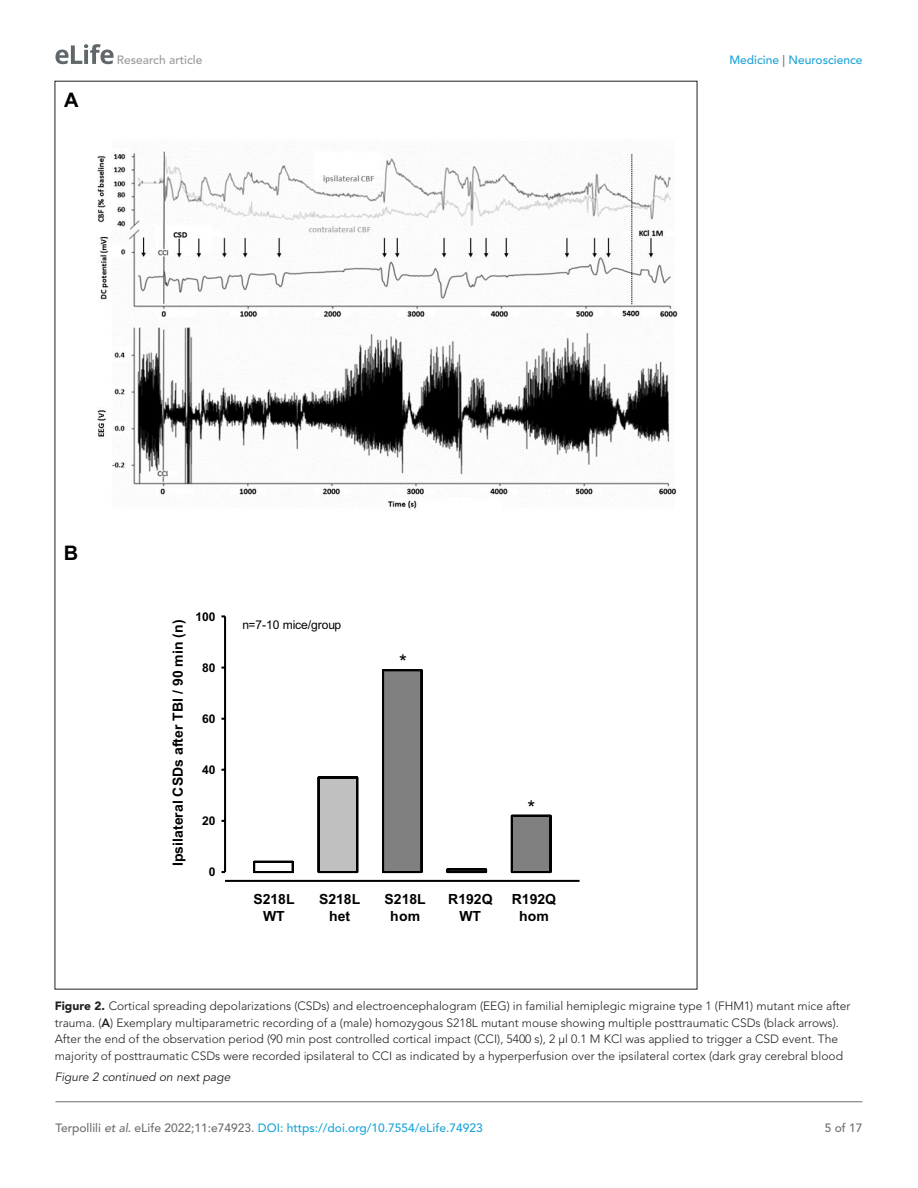
<style>
.page{position:relative;width:918px;height:1188px;background:#fff}
.page>*{position:absolute;margin:0;border:0;box-sizing:border-box;transform-origin:0 0}
.t1{font:700 20.1px "Arial";color:#000}
.t2{font:20.1px "Arial";color:#000}
.t3{font:700 13.95px/16.5px "Arial";color:#000;text-align:center}
.t4{font:300 12px/16.5px "Avenir LT Std";color:#231f20}
.t5{font:500 12px "Avenir LT Std";color:#1ea4d7}
.t6{font:italic 12px "Avenir LT Std";color:#231f20}
.t7{font:12px "Arial";letter-spacing:-.005em;color:#000}
.t8{font:500 12px "Avenir LT Std";color:#9a9a9a}
.t9{font:700 12px "Arial";letter-spacing:-.005em;color:#000}
.t10{font:500 12px "Avenir LT Std";color:#6e6e70}
.s1{color:#6e6e70}
.s2{font-weight:900}
.s3{font-weight:800}
.s4{font-style:italic;color:#6e6e70}
</style>
<div class="page">
<svg style="left:55px;top:44px;width:59px;height:20px"></svg>
<hr style="left:56px;top:1101px;width:806px;height:1px;background:#6e6e70">
<img style="left:97px;top:143px;width:581px;height:366px">
<hr style="left:225px;top:880px;width:355px;height:2px;background:#000">
<hr style="left:224px;top:616px;width:2px;height:256px;background:#000">
<svg style="left:253px;top:860px;width:41px;height:14px"></svg>
<svg style="left:317px;top:776px;width:42px;height:98px;background:#a0a0a0"></svg>
<svg style="left:382px;top:669px;width:41px;height:205px;background:#6e6e6e"></svg>
<div style="left:446px;top:868px;width:41px;height:5px;border:2px solid #000"></div>
<svg style="left:510px;top:814px;width:42px;height:60px;background:#6c6c6c"></svg>
<h1 class="t1" style="left:64px;top:86px;width:16px">A</h1>
<p class="t8" style="left:117px;top:53px;width:87px">Research article</p>
<p class="t5" style="left:729px;top:53px;width:135px">Medicine <span class="s1">|</span> Neuroscience</p>
<h1 class="t1" style="left:64px;top:539px;width:16px">B</h1>
<p class="t3" style="left:170px;top:866px;width:248px;rotate:-90deg">pI Claretal is S D s ret fa T B 09/ I m ni n( )</p>
<p class="t9" style="left:196px;top:608px;width:21px">100</p>
<p class="t9" style="left:202px;top:659px;width:15px">80</p>
<p class="t9" style="left:202px;top:710px;width:15px">60</p>
<p class="t9" style="left:202px;top:761px;width:15px">40</p>
<p class="t9" style="left:202px;top:812px;width:15px">20</p>
<p class="t9" style="left:209px;top:864px;width:8px">0</p>
<p class="t7" style="left:242px;top:616px;width:101px">n=7-10 mice/group</p>
<h1 class="t2" style="left:399px;top:648px;width:9px">*</h1>
<h1 class="t2" style="left:527px;top:794px;width:9px">*</h1>
<p class="t3" style="left:253px;top:891px;width:43px">S218L<br>WT</p>
<p class="t3" style="left:319px;top:891px;width:43px">S218L het</p>
<p class="t3" style="left:385px;top:891px;width:43px">S218L hom</p>
<p class="t3" style="left:448px;top:891px;width:46px">R192Q<br>WT</p>
<p class="t3" style="left:512px;top:891px;width:46px">R192Q hom</p>
<p class="t4" style="left:55px;top:998px;width:797px"><span class="s2">Figure 2.</span> Cortical spreading depolarizations (CSDs) and electroencephalogram (EEG) in familial hemiplegic migraine type 1 (FHM1) mutant mice after trauma. (<span class="s3">A</span>) Exemplary multiparametric recording of a (male) homozygous S218L mutant mouse showing multiple posttraumatic CSDs (black arrows).<br>After the end of the observation period (90 min post controlled cortical impact (CCI), 5400 s), 2 µl 0.1 M KCl was applied to trigger a CSD event. The majority of posttraumatic CSDs were recorded ipsilateral to CCI as indicated by a hyperperfusion over the ipsilateral cortex (dark gray cerebral blood</p>
<p class="t6" style="left:55px;top:1070px;width:177px">Figure 2 continued on next page</p>
<p class="t5" style="left:56px;top:1121px;width:429px"><span class="s1">Terpollili</span> <span class="s4">et al</span><span class="s1">. eLife 2022;11:e74923.</span> DOI: https://doi.org/10.7554/eLife.74923</p>
<p class="t10" style="left:825px;top:1121px;width:39px">5 of 17</p>
</div>
